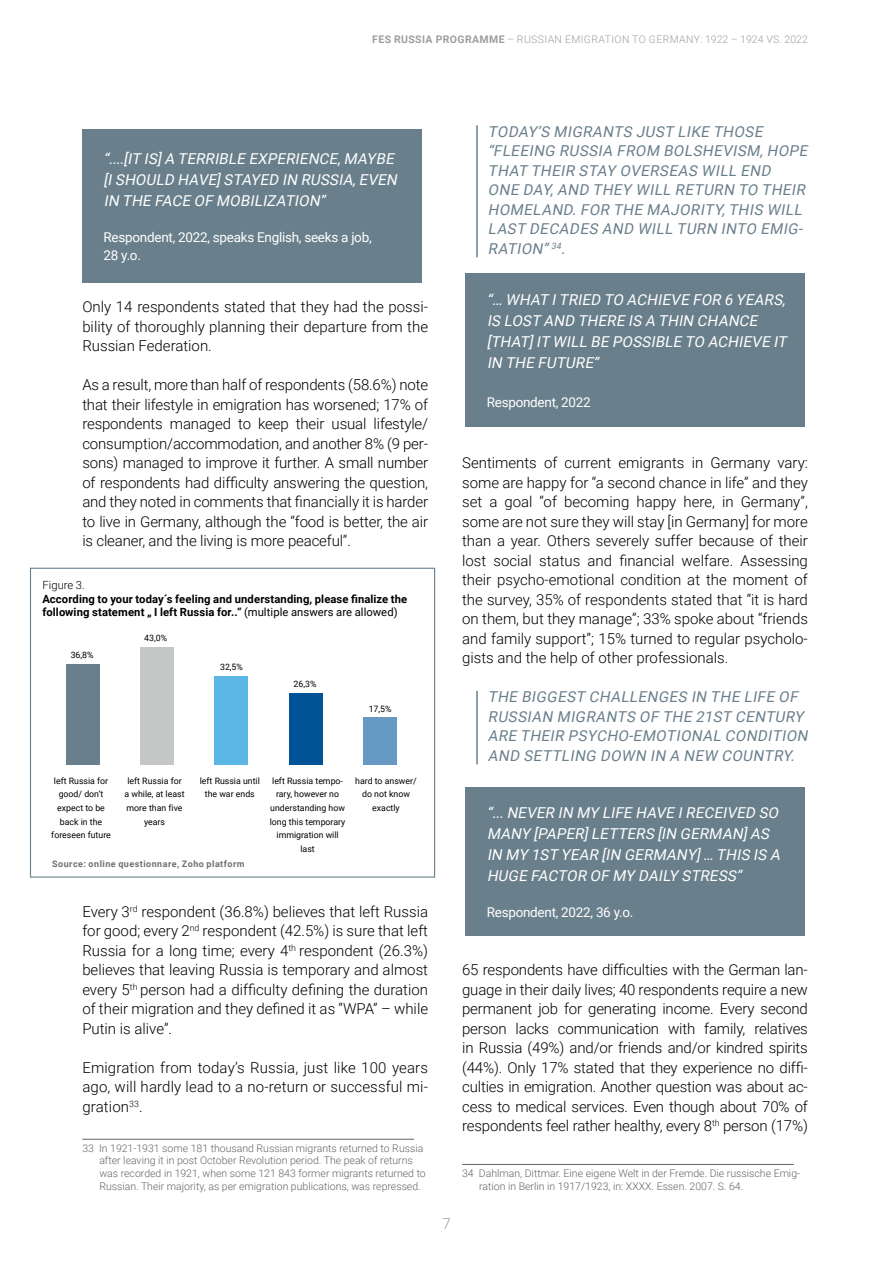
<style>
.page{position:relative;width:893px;height:1263px;background:#fff}
.page>*{position:absolute;margin:0;border:0;box-sizing:border-box;transform-origin:0 0}
.t1{font:300 15px/19.5px "Roboto";color:#000;text-align:justify}
.t2{font:italic 15px/19.5px "Roboto";color:#697f8b}
.t3{font:italic 15px/21px "Roboto";color:#fff}
.t4{font:300 15px "Roboto";color:#9d9e9e}
.t5{font:13.5px/18px "Roboto";letter-spacing:-.02em;color:#fff}
.t6{font:700 11.25px/13.5px "Roboto";letter-spacing:.01em;color:#000}
.t7{font:300 11.25px "Roboto";letter-spacing:.005em;color:#000}
.t8{font:300 10.5px/12.6px "Roboto";color:#626463}
.t9{font:300 10.5px "Roboto";letter-spacing:.035em;color:#9d9e9e}
.t10{font:700 9px "Roboto";letter-spacing:.05em;color:#6f7070}
.t11{font:8.7px/13.6px "Roboto";color:#000;text-align:center}
.t12{font:700 8.7px "Roboto";color:#000}
.s1{font-weight:700}
.s2{font-weight:400}
</style>
<div class="page">
<hr style="left:82px;top:1139px;width:332px;height:1px;background:#626463">
<hr style="left:476px;top:125px;width:2px;height:132px;background:#697f8b">
<hr style="left:476px;top:691px;width:2px;height:73px;background:#697f8b">
<hr style="left:462px;top:1164px;width:332px;height:1px;background:#626463">
<div style="left:82px;top:129px;width:339px;height:154px;background:#697f8b"></div>
<div style="left:465px;top:273px;width:340px;height:154px;background:#697f8b"></div>
<div style="left:465px;top:787px;width:340px;height:149px;background:#697f8b"></div>
<div style="left:30px;top:568px;width:405px;height:310px;border:1px solid #697f8b"></div>
<div style="left:66px;top:664px;width:33px;height:101px;background:#697f8b"></div>
<div style="left:140px;top:647px;width:34px;height:118px;background:#c5c7c7"></div>
<div style="left:215px;top:676px;width:33px;height:89px;background:#5bb6e5"></div>
<div style="left:289px;top:693px;width:34px;height:72px;background:#005396"></div>
<div style="left:364px;top:717px;width:33px;height:48px;background:#6699c3"></div>
<p class="t9" style="left:372px;top:31px;width:437px"><span class="s1">FES RUSSIA PROGRAMME</span> – RUSSIAN EMIGRATION TO GERMANY: 1922 – 1924 VS. 2022</p>
<p class="t3" style="left:104px;top:147px;width:298px">“....[IT IS]A TERRIBLE EXPERIENCE,MAYBE [ISHOULD HAVE]STAYED IN RUSSIA,EVEN<br>IN THE FACE OF MOBILIZATION”</p>
<p class="t5" style="left:104px;top:227px;width:270px">Respondent, 2022, speaks English, seeks a job,<br>28 y.o.</p>
<p class="t1" style="left:82px;top:296px;width:347px">Only 14 respondents stated that they had the possi&shy;bility of thoroughly planning their departure from the Russian Federation.</p>
<p class="t1" style="left:82px;top:374px;width:347px">As a result, more than half of respondents (58.6%) note that their lifestyle in emigration has worsened; 17% of respondents managed to keep their usual lifestyle/ consumption/accommodation, and another 8% (9 per&shy;sons) managed to improve it further. A small number of respondents had difficulty answering the question, and they noted in comments that financially it is harder to live in Germany, although the “food is better, the air is cleaner, and the living is more peaceful”.</p>
<p class="t11" style="left:330px;top:320px;width:100px">city of over 250 thousand</p>
<p class="t12" style="left:302px;top:321px;width:25px">3,51%</p>
<p class="t11" style="left:330px;top:382px;width:103px;line-height:18.8px;text-align:left">inhabitants<br>populated settlement with</p>
<p class="t11" style="left:330px;top:417px;width:88px">less than 10 thousand</p>
<p class="t11" style="left:307px;top:453px;width:121px"><span class="s1">0,0%</span> populated area/city from</p>
<p class="t11" style="left:330px;top:480px;width:45px">inhabitants</p>
<p class="t11" style="left:330px;top:517px;width:111px">10 thousand to 49 thousand</p>
<p class="t12" style="left:302px;top:405px;width:25px">0,88%</p>
<p class="t7" style="left:42px;top:577px;width:44px">Figure 3.</p>
<p class="t6" style="left:42px;top:592px;width:366px">According to your today´s feeling and understanding, please finalize the following statement „ I left Russia for..“ <span class="s2">(multiple answers are allowed)</span></p>
<p class="t11" style="left:71px;top:648px;width:24px">36,8%</p>
<p class="t11" style="left:144px;top:631px;width:24px">43,0%</p>
<p class="t11" style="left:220px;top:660px;width:24px">32,5%</p>
<p class="t11" style="left:294px;top:677px;width:24px">26,3%</p>
<p class="t11" style="left:369px;top:702px;width:24px">17,5%</p>
<p class="t11" style="left:51px;top:773px;width:61px">left Russia for good/ don’t expect to be back in the foreseen future</p>
<p class="t11" style="left:125px;top:773px;width:61px">left Russia for a while, at least more than five years</p>
<p class="t11" style="left:200px;top:773px;width:62px">left Russia until the war ends</p>
<p class="t11" style="left:270px;top:773px;width:77px">left Russia tempo&shy;rary, however no understanding how long this temporary immigration will last</p>
<p class="t11" style="left:355px;top:773px;width:63px">hard to answer/ do not know exactly</p>
<p class="t10" style="left:52px;top:857px;width:194px">Source: online questionnare, Zoho platform</p>
<p class="t1" style="left:82px;top:901px;width:347px">Every 3<sup>rd</sup> respondent (36.8%) believes that left Russia for good; every 2<sup>nd</sup> respondent (42.5%) is sure that left Russia for a long time; every 4<sup>th</sup> respondent (26.3%) believes that leaving Russia is temporary and almost every 5<sup>th</sup> person had a difficulty defining the duration of their migration and they defined it as “WPA” – while Putin is alive”.</p>
<p class="t1" style="left:82px;top:1057px;width:347px">Emigration from today’s Russia, just like 100 years ago, will hardly lead to a no-return or successful mi&shy;gration<sup>33</sup>.</p>
<p class="t8" style="left:99px;top:1141px;width:328px;text-indent:-17px">33 In 1921-1931 some 181 thousand Russian migrants returned to Russia after leaving it in post October Revolution period. The peak of returns was recorded in 1921, when some 121 843 former migrants returned to Russian. Their majority, as per emigration publications, was repressed.</p>
<p class="t4" style="left:442px;top:1213px;width:10px">7</p>
<p class="t2" style="left:488px;top:121px;width:325px">TODAY’S MIGRANTS JUST LIKE THOSE “FLEEING RUSSIA FROM BOLSHEVISM,HOPE<br>THAT THEIR STAY OVERSEAS WILL END<br>ONE DAY,AND THEY WILL RETURN TO THEIR<br>HOMELAND.FOR THE MAJORITY,THIS WILL<br>LAST DECADES AND WILL TURN INTO EMIG-<br>RATION”<sup>34</sup>.</p>
<p class="t3" style="left:487px;top:288px;width:305px">“… WHAT ITRIED TO ACHIEVE FOR 6 YEARS,<br>IS LOST AND THERE IS A THIN CHANCE [THAT]IT WILL BE POSSIBLE TO ACHIEVE IT<br>IN THE FUTURE”</p>
<p class="t5" style="left:487px;top:392px;width:106px">Respondent, 2022</p>
<p class="t1" style="left:462px;top:452px;width:347px">Sentiments of current emigrants in Germany vary: some are happy for “a second chance in life” and they set a goal “of becoming happy here, in Germany”, some are not sure they will stay [in Germany] for more than a year. Others severely suffer because of their lost social status and financial welfare. Assessing their psycho-emotional condition at the moment of the survey, 35% of respondents stated that “it is hard on them, but they manage”; 33% spoke about “friends and family support”; 15% turned to regular psycholo&shy;gists and the help of other professionals.</p>
<p class="t2" style="left:488px;top:686px;width:325px">THE BIGGEST CHALLENGES IN THE LIFE OF RUSSIAN MIGRANTS OF THE 21ST CENTURY ARE THEIR PSYCHO-EMOTIONAL CONDITION AND SETTLING DOWN IN A NEW COUNTRY.</p>
<p class="t3" style="left:487px;top:801px;width:298px">“...NEVER IN MY LIFE HAVE IRECEIVED SO MANY [PAPER]LETTERS [IN GERMAN]AS IN MY 1ST YEAR [IN GERMANY]… THIS IS A HUGE FACTOR OF MY DAILY STRESS”</p>
<p class="t5" style="left:487px;top:902px;width:148px">Respondent, 2022, 36 y.o.</p>
<p class="t1" style="left:462px;top:959px;width:347px">65 respondents have difficulties with the German lan&shy;guage in their daily lives; 40 respondents require a new permanent job for generating income. Every second person lacks communication with family, relatives in Russia (49%) and/or friends and/or kindred spirits (44%). Only 17% stated that they experience no diffi&shy;culties in emigration. Another question was about ac&shy;cess to medical services. Even though about 70% of respondents feel rather healthy, every 8<sup>th</sup> person (17%)</p>
<p class="t8" style="left:479px;top:1166px;width:322px;text-indent:-17px">34 Dahlman, Dittmar. Eine eigene Welt in der Fremde. Die russische Emig&shy;ration in Berlin in 1917/1923, in: XXXX. Essen. 2007. S. 64.</p>
</div>
